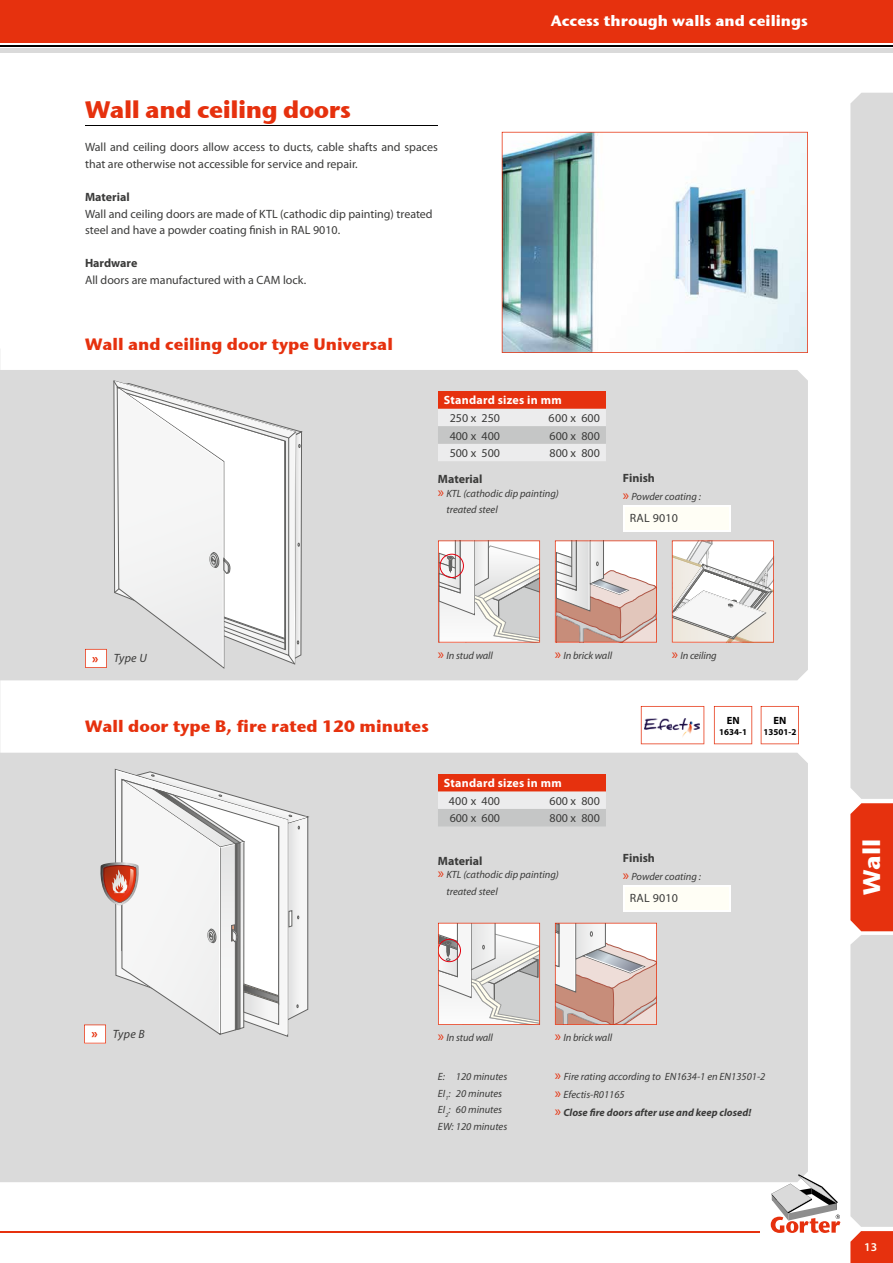
<style>
.page{position:relative;width:893px;height:1263px;background:#fff}
.page>*{position:absolute;margin:0;border:0;box-sizing:border-box;transform-origin:0 0}
.t1{font:700 24px "Stone Sans ITC";letter-spacing:-.02em;color:#e6310e}
.t2{font:700 24px "Stone Sans ITC";color:#fff}
.t3{font:700 16.5px "Stone Sans ITC";color:#e6310e}
.t4{font:700 15px "Stone Sans ITC";color:#fff}
.t5{font:700 13.5px "Myriad Pro";color:#e6310e}
.t6{font:12px/16.6px "Myriad Pro";color:#3b3b3a}
.t7{font:700 12px "Myriad Pro";color:#3b3b3a}
.t8{font:700 12px "Myriad Pro";letter-spacing:.02em;color:#fff}
.t9{font:italic 12px "Myriad Pro";letter-spacing:.02em;color:#3b3b3a}
.t10{font:600 12px "Myriad Pro";color:#fffef5}
.t11{font:italic 10.5px/16.6px "Myriad Pro";color:#3b3b3a}
.t12{font:700 10.5px "Myriad Pro";color:#000}
.t13{font:700 9px "Myriad Pro";color:#000}
.s1{font-style:normal;font-size:15px;color:#e6310e}
.s2{font-weight:700;font-style:normal;font-size:13.5px;color:#e6310e}
.s3{font-weight:700}
</style>
<div class="page">
<hr style="left:0;top:1231px;width:759px;height:2px;background:#e6310e">
<div style="left:0;top:48px;width:893px;height:5px;background:#dadada"></div>
<svg style="left:850px;top:93px;width:43px;height:1170px;background:#dcc4c0"></svg>
<div style="left:0;top:0;width:893px;height:43px;background:#e6310e"></div>
<hr style="left:0;top:45px;width:893px;height:1px;background:#000">
<div style="left:0;top:753px;width:808px;height:429px;background:#dadada"></div>
<div style="left:0;top:370px;width:808px;height:310px;background:#dadada"></div>
<hr style="left:85px;top:125px;width:353px;height:1px;background:#000">
<svg style="left:85px;top:649px;width:22px;height:19px"></svg>
<div style="left:438px;top:774px;width:168px;height:17px;background:#e6310e"></div>
<svg style="left:438px;top:791px;width:168px;height:35px;background:#d8d6d6"></svg>
<div style="left:438px;top:391px;width:168px;height:18px;background:#e6310e"></div>
<svg style="left:438px;top:409px;width:168px;height:52px;background:#dedfdf"></svg>
<div style="left:624px;top:506px;width:106px;height:25px;background:#fffef5"></div>
<hr style="left:623px;top:505px;width:108px;height:2px;background:#fff">
<svg style="left:623px;top:507px;width:1px;height:24px"></svg>
<hr style="left:729px;top:507px;width:2px;height:24px;background:#fff">
<hr style="left:623px;top:531px;width:108px;height:1px;background:#fff">
<div style="left:624px;top:886px;width:106px;height:25px;background:#fffef5"></div>
<hr style="left:623px;top:885px;width:108px;height:1px;background:#fff">
<svg style="left:623px;top:886px;width:1px;height:24px"></svg>
<hr style="left:729px;top:886px;width:2px;height:24px;background:#fff">
<hr style="left:623px;top:910px;width:108px;height:2px;background:#fff">
<img style="left:0;top:974px;width:1px;height:208px">
<svg style="left:555px;top:923px;width:102px;height:102px"></svg>
<svg style="left:555px;top:540px;width:102px;height:102px"></svg>
<svg style="left:438px;top:923px;width:102px;height:102px"></svg>
<svg style="left:114px;top:381px;width:188px;height:287px"></svg>
<svg style="left:672px;top:540px;width:102px;height:103px"></svg>
<svg style="left:438px;top:540px;width:102px;height:102px"></svg>
<svg style="left:84px;top:771px;width:225px;height:272px"></svg>
<img style="left:502px;top:132px;width:306px;height:221px">
<svg style="left:771px;top:1174px;width:69px;height:59px"></svg>
<svg style="left:641px;top:706px;width:63px;height:38px"></svg>
<img style="left:645px;top:718px;width:55px;height:19px">
<svg style="left:761px;top:706px;width:38px;height:38px"></svg>
<svg style="left:714px;top:706px;width:38px;height:38px"></svg>
<svg style="left:590px;top:1108px;width:6px;height:8px"></svg>
<h1 class="t1" style="left:85px;top:89px;width:267px">Wall and ceiling doors</h1>
<p class="t6" style="left:85px;top:139px;width:354px">Wall and ceiling doors allow access to ducts, cable shafts and spaces that are otherwise not accessible for service and repair.</p>
<p class="t7" style="left:85px;top:189px;width:46px">Material</p>
<p class="t6" style="left:85px;top:205px;width:349px">Wall and ceiling doors are made of KTL (cathodic dip painting) treated steel and have a powder coating finish in RAL 9010.</p>
<p class="t7" style="left:85px;top:256px;width:54px">Hardware</p>
<p class="t6" style="left:85px;top:272px;width:223px">All doors are manufactured with a CAM lock.</p>
<h2 class="t3" style="left:85px;top:330px;width:309px">Wall and ceiling door type Universal</h2>
<p class="t4" style="left:551px;top:8px;width:259px">Access through walls and ceilings</p>
<p class="t8" style="left:444px;top:393px;width:119px">Standard sizes in mm</p>
<p class="t6" style="left:450px;top:409px;width:52px">250 x 250</p>
<p class="t6" style="left:549px;top:409px;width:53px">600 x 600</p>
<p class="t6" style="left:450px;top:427px;width:52px">400 x 400</p>
<p class="t6" style="left:550px;top:427px;width:52px">600 x 800</p>
<p class="t6" style="left:450px;top:444px;width:52px">500 x 500</p>
<p class="t6" style="left:550px;top:444px;width:52px">800 x 800</p>
<p class="t7" style="left:438px;top:471px;width:46px">Material</p>
<p class="t11" style="left:446px;top:485px;width:114px;text-indent:-9px"><span class="s1">x</span> KTL (cathodic dip painting) treated steel</p>
<p class="t7" style="left:623px;top:470px;width:33px">Finish</p>
<p class="t11" style="left:623px;top:488px;width:80px"><span class="s1">x</span> Powder coating :</p>
<p class="t6" style="left:630px;top:510px;width:50px">RAL 9010</p>
<p class="t9" style="left:92px;top:651px;width:56px"><span class="s2">»</span> Type U</p>
<p class="t11" style="left:438px;top:647px;width:56px"><span class="s1">x</span> In stud wall</p>
<p class="t11" style="left:555px;top:647px;width:59px"><span class="s1">x</span> In brick wall</p>
<p class="t11" style="left:672px;top:647px;width:46px"><span class="s1">x</span> In ceiling</p>
<h2 class="t3" style="left:85px;top:711px;width:345px">Wall door type B, fire rated 120 minutes</h2>
<p class="t8" style="left:444px;top:775px;width:119px">Standard sizes in mm</p>
<p class="t6" style="left:449px;top:792px;width:53px">400 x 400</p>
<p class="t6" style="left:550px;top:792px;width:52px">600 x 800</p>
<p class="t6" style="left:450px;top:810px;width:52px">600 x 600</p>
<p class="t6" style="left:550px;top:810px;width:52px">800 x 800</p>
<p class="t7" style="left:438px;top:853px;width:46px">Material</p>
<p class="t11" style="left:446px;top:866px;width:114px;text-indent:-9px"><span class="s1">x</span> KTL (cathodic dip painting) treated steel</p>
<p class="t12" style="left:727px;top:714px;width:14px">EN</p>
<p class="t13" style="left:719px;top:726px;width:29px">1634-1</p>
<p class="t12" style="left:773px;top:714px;width:14px">EN</p>
<p class="t13" style="left:763px;top:726px;width:34px">13501-2</p>
<p class="t7" style="left:623px;top:850px;width:33px">Finish</p>
<p class="t11" style="left:623px;top:868px;width:80px"><span class="s1">x</span> Powder coating :</p>
<p class="t6" style="left:630px;top:889px;width:50px">RAL 9010</p>
<p class="t9" style="left:113px;top:1026px;width:33px">Type B</p>
<p class="t5" style="left:91px;top:1025px;width:8px">»</p>
<p class="t11" style="left:438px;top:1029px;width:56px"><span class="s1">x</span> In stud wall</p>
<p class="t11" style="left:555px;top:1029px;width:59px"><span class="s1">x</span> In brick wall</p>
<p class="t11" style="left:438px;top:1068px;width:71px">E: 120 minutes<br>EI<sub>1</sub>: 20 minutes<br>EI<sub>2</sub>: 60 minutes<br>EW: 120 minutes</p>
<p class="t11" style="left:555px;top:1067px;width:212px;line-height:17.7px"><span class="s1">x</span> Fire rating according to EN1634-1 en EN13501-2 <span class="s1">x</span> Efectis-R01165<br><span class="s1">x</span> <span class="s3">Close re doors after use and keep closed!</span></p>
<h1 class="t2" style="left:850px;top:895px;width:58px;rotate:-90deg">Wall</h1>
<p class="t10" style="left:864px;top:1239px;width:15px">13</p>
</div>
